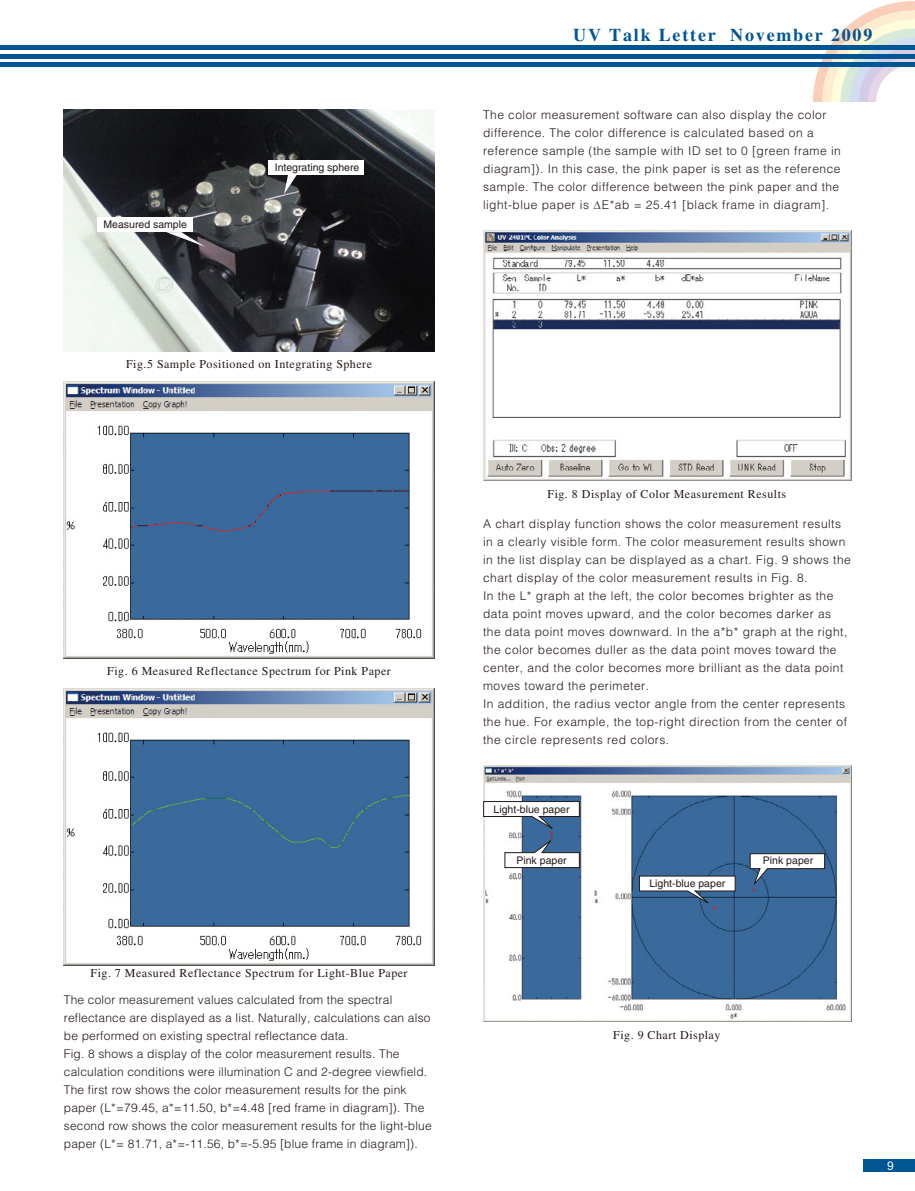
<style>
.page{position:relative;width:915px;height:1191px;background:#fff}
.page>*{position:absolute;margin:0;border:0;box-sizing:border-box;transform-origin:0 0}
.t1{font:700 18px "Times";letter-spacing:.1em;color:#005593}
.t2{font:300 12px/18px "Helvetica";letter-spacing:.04em;color:#231916}
.t3{font:300 12px/18px "Helvetica";letter-spacing:.015em;color:#231916}
.t4{font:12px "Times";letter-spacing:.04em;color:#231916}
.t5{font:12px "Arial";color:#fff}
.t6{font:10.5px "Helvetica";color:#231916}
</style>
<div class="page">
<svg style="left:812px;top:1px;width:102px;height:100px"></svg>
<hr style="left:0;top:46px;width:914px;height:4px;background:#005593">
<hr style="left:0;top:54px;width:914px;height:4px;background:#005593">
<hr style="left:0;top:63px;width:914px;height:4px;background:#005593">
<div style="left:863px;top:1159px;width:51px;height:13px;background:#005593"></div>
<img style="left:64px;top:109px;width:371px;height:242px">
<img style="left:64px;top:381px;width:370px;height:277px">
<img style="left:64px;top:688px;width:370px;height:277px">
<img style="left:483px;top:231px;width:368px;height:250px">
<img style="left:483px;top:766px;width:367px;height:255px">
<div style="left:97px;top:217px;width:96px;height:15px;background:#fff"></div>
<svg style="left:166px;top:232px;width:39px;height:15px"></svg>
<div style="left:268px;top:160px;width:96px;height:15px;background:#fff"></div>
<svg style="left:284px;top:175px;width:13px;height:19px"></svg>
<svg style="left:638px;top:875px;width:97px;height:32px"></svg>
<svg style="left:749px;top:853px;width:76px;height:35px"></svg>
<svg style="left:483px;top:800px;width:97px;height:68px"></svg>
<p class="t6" style="left:103px;top:221px;width:85px">Measured sample</p>
<p class="t6" style="left:275px;top:164px;width:86px">Integrating sphere</p>
<p class="t4" style="left:126px;top:360px;width:247px">Fig.5 Sample Positioned on Integrating Sphere</p>
<p class="t4" style="left:107px;top:667px;width:285px">Fig. 6 Measured Reflectance Spectrum for Pink Paper</p>
<p class="t4" style="left:90px;top:969px;width:318px">Fig. 7 Measured Reflectance Spectrum for Light-Blue Paper</p>
<p class="t3" style="left:64px;top:992px;width:369px">The color measurement values calculated from the spectral reflectance are displayed as a list. Naturally, calculations can also be performed on existing spectral reflectance data.<br>Fig. 8 shows a display of the color measurement results. The calculation conditions were illumination C and 2-degree viewfield.<br>The first row shows the color measurement results for the pink paper (L*=79.45, a*=11.50, b*=4.48 [red frame in diagram]). The second row shows the color measurement results for the light-blue paper (L*= 81.71, a*=-11.56, b*=-5.95 [blue frame in diagram]).</p>
<h1 class="t1" style="left:573px;top:28px;width:300px">UV Talk Letter November 2009</h1>
<p class="t2" style="left:483px;top:107px;width:359px">The color measurement software can also display the color difference. The color difference is calculated based on a reference sample (the sample with ID set to 0 [green frame in diagram]). In this case, the pink paper is set as the reference sample. The color difference between the pink paper and the light-blue paper is E*ab = 25.41 [black frame in diagram].</p>
<p class="t4" style="left:547px;top:489px;width:240px">Fig. 8 Display of Color Measurement Results</p>
<p class="t2" style="left:483px;top:516px;width:369px">A chart display function shows the color measurement results in a clearly visible form. The color measurement results shown in the list display can be displayed as a chart. Fig. 9 shows the chart display of the color measurement results in Fig. 8.<br>In the L* graph at the left, the color becomes brighter as the data point moves upward, and the color becomes darker as the data point moves downward. In the a*b* graph at the right, the color becomes duller as the data point moves toward the center, and the color becomes more brilliant as the data point moves toward the perimeter.<br>In addition, the radius vector angle from the center represents the hue. For example, the top-right direction from the center of the circle represents red colors.</p>
<p class="t6" style="left:493px;top:805px;width:77px">Light-blue paper</p>
<p class="t6" style="left:516px;top:856px;width:52px">Pink paper</p>
<p class="t6" style="left:762px;top:857px;width:52px">Pink paper</p>
<p class="t6" style="left:649px;top:879px;width:77px">Light-blue paper</p>
<p class="t4" style="left:613px;top:1030px;width:109px">Fig. 9 Chart Display</p>
<p class="t5" style="left:886px;top:1161px;width:8px">9</p>
</div>
